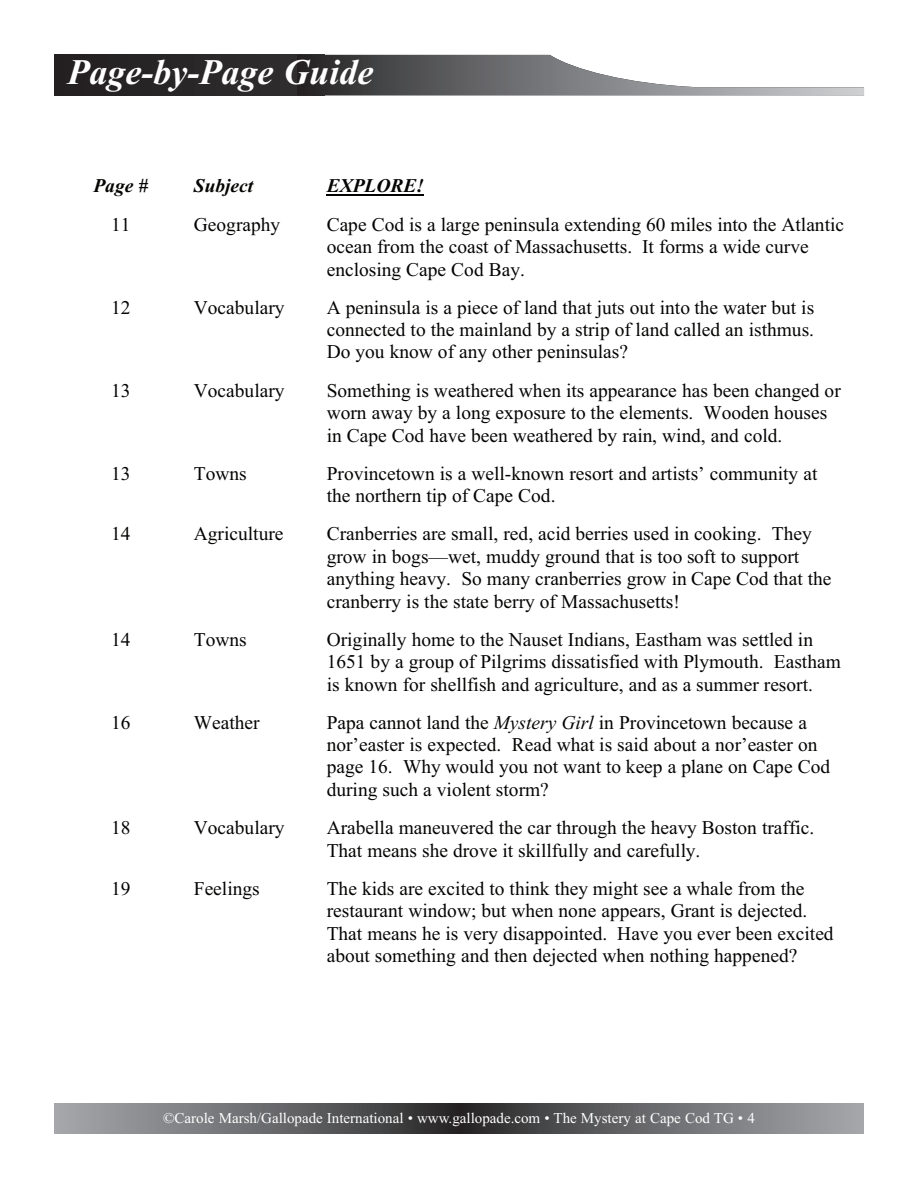
<style>
.page{position:relative;width:918px;height:1188px;background:#fff}
.page>*{position:absolute;margin:0;border:0;box-sizing:border-box;transform-origin:0 0}
.t1{font:italic 700 36px "Times New Roman";color:#fff}
.t2{font:19.5px/22.5px "Times New Roman PSMT+T42+FEJDZK";color:#040503}
.t3{font:19.5px "Times New Roman PS Bold Italic MT+T42+KDNQLH";color:#040503}
.t4{font:15px "Times New Roman";color:#fff}
.s1{font-family:"Times New Roman PS Italic MT+T42+SCCFYK"}
</style>
<div class="page">
<hr style="left:327px;top:195px;width:97px;height:1px;background:#040503">
<div style="left:54px;top:55px;width:270px;height:40px;background:#282526"></div>
<svg style="left:324px;top:55px;width:540px;height:40px"></svg>
<div style="left:457px;top:1104px;width:407px;height:30px;background:linear-gradient(to right,#2a292a,#a9abaf)"></div>
<div style="left:54px;top:1104px;width:408px;height:30px;background:linear-gradient(to right,#a9acaf,#2b292a)"></div>
<h1 class="t1" style="left:68px;top:60px;width:307px">Page-by-Page Guide</h1>
<p class="t3" style="left:93px;top:174px;width:56px">Page #</p>
<p class="t3" style="left:194px;top:174px;width:61px">Subject</p>
<p class="t3" style="left:327px;top:174px;width:99px">EXPLORE!</p>
<p class="t2" style="left:111px;top:215px;width:21px">11</p>
<p class="t2" style="left:194px;top:215px;width:88px">Geography</p>
<p class="t2" style="left:327px;top:215px;width:519px">Cape Cod is a large peninsula extending 60 miles into the Atlantic ocean from the coast of Massachusetts. It forms a wide curve enclosing Cape Cod Bay.</p>
<p class="t2" style="left:111px;top:298px;width:21px">12</p>
<p class="t2" style="left:194px;top:298px;width:92px">Vocabulary</p>
<p class="t2" style="left:327px;top:298px;width:489px;text-align:justify">A peninsula is a piece of land that juts out into the water but is connected to the mainland by a strip of land called an isthmus.<br>Do you know of any other peninsulas?</p>
<p class="t2" style="left:111px;top:381px;width:21px">13</p>
<p class="t2" style="left:194px;top:381px;width:92px">Vocabulary</p>
<p class="t2" style="left:327px;top:381px;width:516px">Something is weathered when its appearance has been changed or worn away by a long exposure to the elements. Wooden houses in Cape Cod have been weathered by rain, wind, and cold.</p>
<p class="t2" style="left:111px;top:464px;width:21px">13</p>
<p class="t2" style="left:194px;top:464px;width:54px">Towns</p>
<p class="t2" style="left:327px;top:464px;width:492px">Provincetown is a well-known resort and artists’ community at the northern tip of Cape Cod.</p>
<p class="t2" style="left:111px;top:524px;width:21px">14</p>
<p class="t2" style="left:194px;top:524px;width:91px">Agriculture</p>
<p class="t2" style="left:327px;top:524px;width:506px">Cranberries are small, red, acid berries used in cooking. They grow in bogs—wet, muddy ground that is too soft to support anything heavy. So many cranberries grow in Cape Cod that the cranberry is the state berry of Massachusetts!</p>
<p class="t2" style="left:111px;top:630px;width:21px">14</p>
<p class="t2" style="left:194px;top:630px;width:54px">Towns</p>
<p class="t2" style="left:327px;top:630px;width:516px">Originally home to the Nauset Indians, Eastham was settled in<br>1651 by a group of Pilgrims dissatisfied with Plymouth. Eastham is known for shellfish and agriculture, and as a summer resort.</p>
<p class="t2" style="left:111px;top:713px;width:21px">16</p>
<p class="t2" style="left:194px;top:713px;width:67px">Weather</p>
<p class="t2" style="left:327px;top:713px;width:505px">Papa cannot land the <span class="s1">Mystery Girl</span> in Provincetown because a nor’easter is expected. Read what is said about a nor’easter on page 16. Why would you not want to keep a plane on Cape Cod during such a violent storm?</p>
<p class="t2" style="left:111px;top:818px;width:21px">18</p>
<p class="t2" style="left:194px;top:818px;width:92px">Vocabulary</p>
<p class="t2" style="left:327px;top:818px;width:489px">Arabella maneuvered the car through the heavy Boston traffic.<br>That means she drove it skillfully and carefully.</p>
<p class="t2" style="left:111px;top:879px;width:21px">19</p>
<p class="t2" style="left:194px;top:879px;width:67px">Feelings</p>
<p class="t2" style="left:327px;top:879px;width:508px">The kids are excited to think they might see a whale from the restaurant window; but when none appears, Grant is dejected.<br>That means he is very disappointed. Have you ever been excited about something and then dejected when nothing happened?</p>
<p class="t4" style="left:163px;top:1113px;width:593px">©Carole Marsh/Gallopade International • www.gallopade.com • The Mystery at Cape Cod TG • 4</p>
</div>
